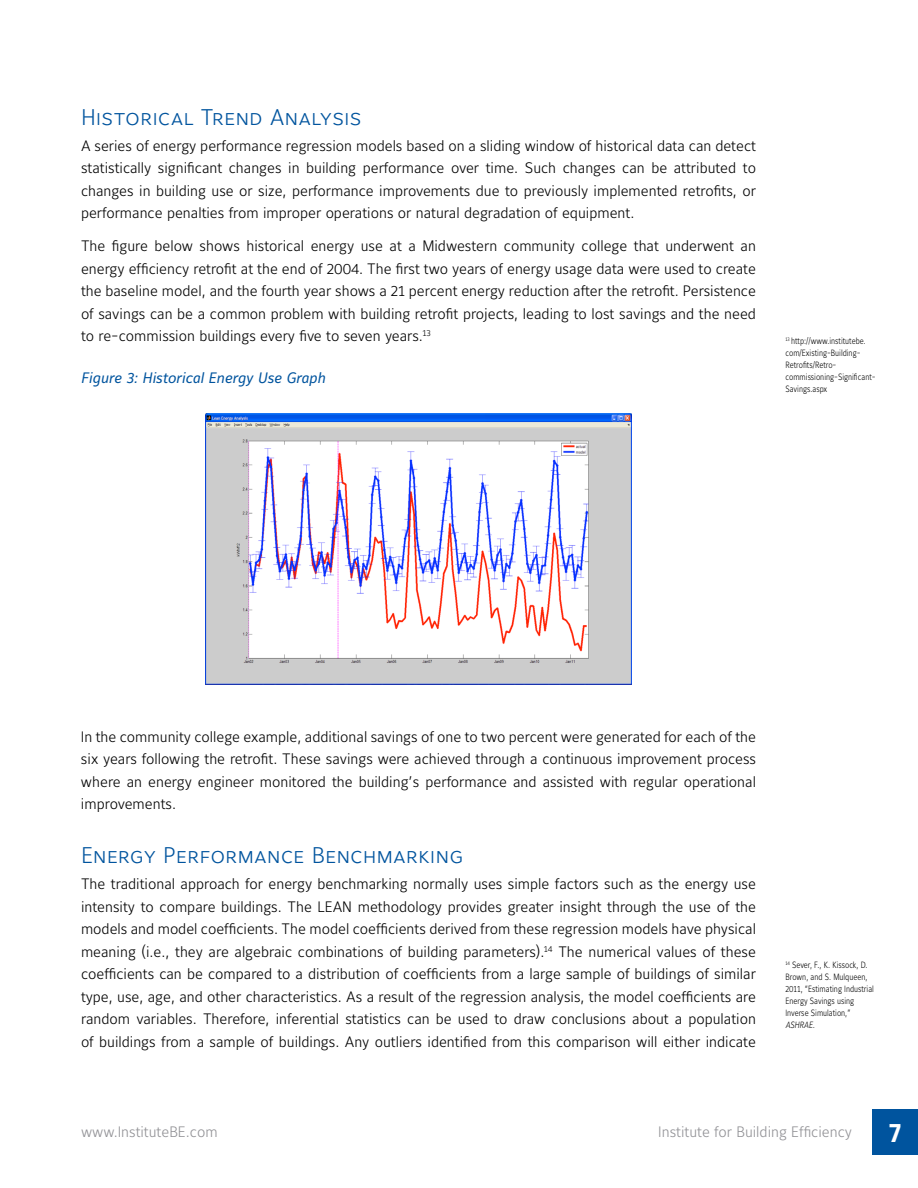
<style>
.page{position:relative;width:918px;height:1188px;background:#fff}
.page>*{position:absolute;margin:0;border:0;box-sizing:border-box;transform-origin:0 0}
.t1{font:27px "Maurea Bold Lf";color:#fff}
.t2{font:22.5px "Maurea Light Caps Lf";letter-spacing:-.005em;color:#00549e}
.t3{font:15px/22.5px "Maurea Light Lf";color:#000;text-align:justify}
.t4{font:15px "Maurea Light Lf";color:#919195}
.t5{font:15px "Maurea Regular Italic Lf";color:#00549e}
.t6{font:9px/12px "Maurea Light Lf";color:#000;scale:.85 1}
.t7{font:9px "Maurea Light Italic Lf";color:#000;scale:.85 1}
</style>
<div class="page">
<div style="left:873px;top:1110px;width:45px;height:45px;background:#00549e"></div>
<img style="left:205px;top:413px;width:427px;height:271px">
<h2 class="t2" style="left:81px;top:104px;width:282px">Historical Trend Analysis</h2>
<p class="t3" style="left:81px;top:135px;width:677px">A series of energy performance regression models based on a sliding window of historical data can detect statistically significant changes in building performance over time. Such changes can be attributed to changes in building use or size, performance improvements due to previously implemented retrofits, or performance penalties from improper operations or natural degradation of equipment.</p>
<p class="t3" style="left:81px;top:236px;width:677px">The figure below shows historical energy use at a Midwestern community college that underwent an energy efficiency retrofit at the end of 2004. The first two years of energy usage data were used to create the baseline model, and the fourth year shows a 21 percent energy reduction after the retrofit. Persistence of savings can be a common problem with building retrofit projects, leading to lost savings and the need to re-commission buildings every five to seven years.<sup>13</sup></p>
<p class="t5" style="left:81px;top:369px;width:246px">Figure 3: Historical Energy Use Graph</p>
<p class="t6" style="left:785px;top:336px;width:107px"><sup>13</sup> http://www.institutebe. com/Existing-Building-<br>Retrofits/Retro&shy;commissioning-Significant-<br>Savings.aspx</p>
<p class="t3" style="left:81px;top:726px;width:677px">In the community college example, additional savings of one to two percent were generated for each of the six years following the retrofit. These savings were achieved through a continuous improvement process where an energy engineer monitored the building’s performance and assisted with regular operational improvements.</p>
<h2 class="t2" style="left:81px;top:843px;width:384px">Energy Performance Benchmarking</h2>
<p class="t3" style="left:81px;top:874px;width:677px">The traditional approach for energy benchmarking normally uses simple factors such as the energy use intensity to compare buildings. The LEAN methodology provides greater insight through the use of the models and model coefficients. The model coefficients derived from these regression models have physical meaning (i.e., they are algebraic combinations of building parameters).<sup>14</sup> The numerical values of these coefficients can be compared to a distribution of coefficients from a large sample of buildings of similar type, use, age, and other characteristics. As a result of the regression analysis, the model coefficients are random variables. Therefore, inferential statistics can be used to draw conclusions about a population of buildings from a sample of buildings. Any outliers identified from this comparison will either indicate</p>
<p class="t6" style="left:785px;top:960px;width:106px"><sup>14</sup> Sever, F., K. Kissock, D.<br>Brown, and S. Mulqueen,<br>2011, “Estimating Industrial<br>Energy Savings using<br>Inverse Simulation,”</p>
<p class="t7" style="left:785px;top:1020px;width:36px">ASHRAE.</p>
<p class="t4" style="left:81px;top:1124px;width:138px">www.InstituteBE.com</p>
<p class="t4" style="left:658px;top:1124px;width:195px">Institute for Building Efficiency</p>
<h1 class="t1" style="left:889px;top:1118px;width:14px">7</h1>
</div>
